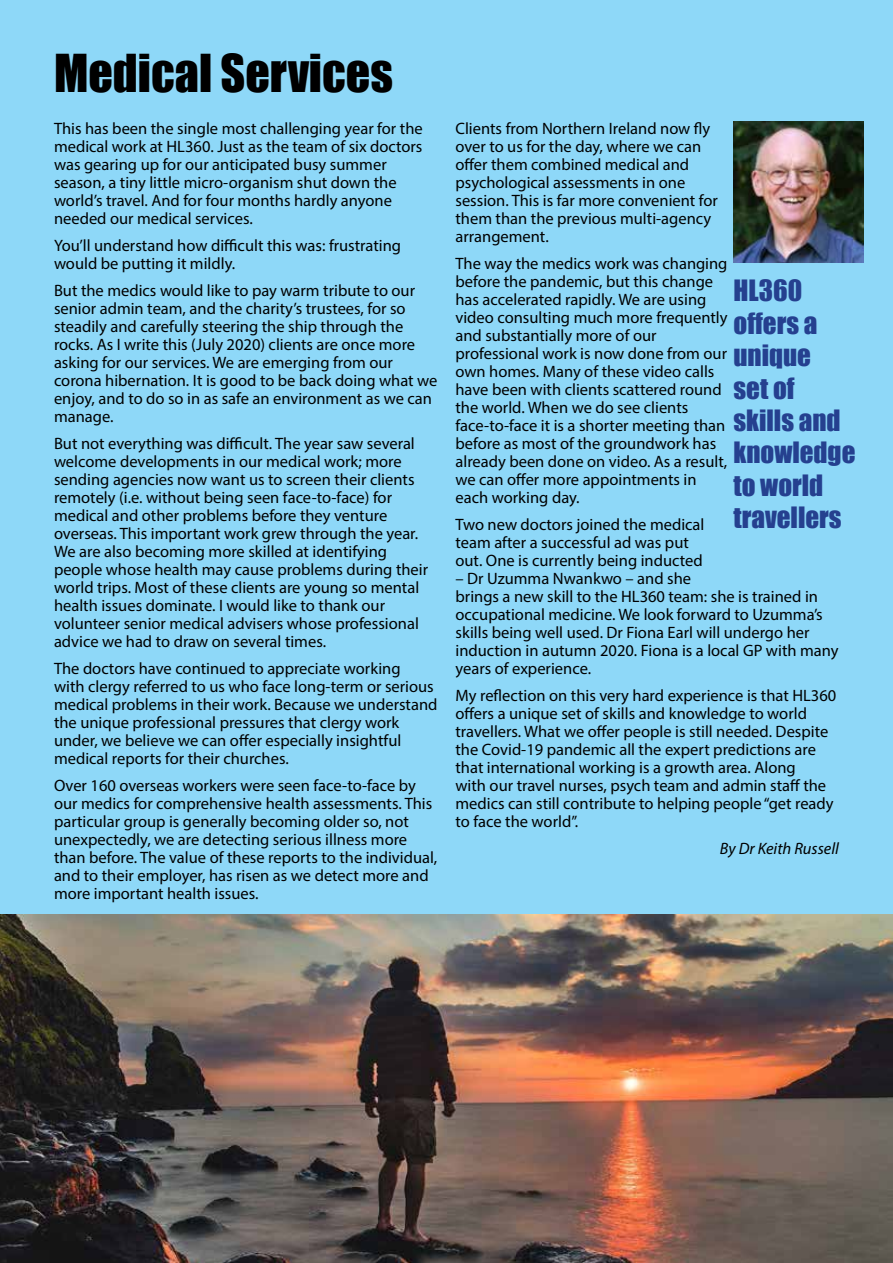
<style>
.page{position:relative;width:893px;height:1263px;background:#8ed8f8}
.page>*{position:absolute;margin:0;border:0;box-sizing:border-box;transform-origin:0 0}
.t1{font:48px "Impact";color:#000}
.t2{font:27px/32.4px "Impact";color:#25408f}
.t3{font:16.5px/18px "Myriad Pro";color:#000}
.t4{font:italic 16.5px "Myriad Pro";color:#000}
</style>
<div class="page">
<img style="left:733px;top:121px;width:130px;height:141px">
<img style="left:0;top:914px;width:893px;height:349px">
<h1 class="t1" style="left:54px;top:36px;width:340px">Medical Services</h1>
<p class="t3" style="left:54px;top:119px;width:370px">This has been the single most challenging year for the medical work at HL360. Just as the team of six doctors was gearing up for our anticipated busy summer season, a tiny little micro-organism shut down the world’s travel. And for four months hardly anyone needed our medical services.</p>
<p class="t3" style="left:54px;top:236px;width:349px">You’ll understand how difficult this was: frustrating would be putting it mildly.</p>
<p class="t3" style="left:54px;top:281px;width:385px">But the medics would like to pay warm tribute to our senior admin team, and the charity’s trustees, for so steadily and carefully steering the ship through the rocks. As I write this (July 2020) clients are once more asking for our services. We are emerging from our corona hibernation. It is good to be back doing what we enjoy, and to do so in as safe an environment as we can manage.</p>
<p class="t3" style="left:54px;top:434px;width:376px">But not everything was difficult. The year saw several welcome developments in our medical work; more sending agencies now want us to screen their clients remotely (i.e. without being seen face-to-face) for medical and other problems before they venture overseas. This important work grew through the year.<br>We are also becoming more skilled at identifying people whose health may cause problems during their world trips. Most of these clients are young so mental health issues dominate. I would like to thank our volunteer senior medical advisers whose professional advice we had to draw on several times.</p>
<p class="t3" style="left:54px;top:659px;width:385px">The doctors have continued to appreciate working<br>with clergy referred to us who face long-term or serious medical problems in their work. Because we understand the unique professional pressures that clergy work under, we believe we can offer especially insightful medical reports for their churches.</p>
<p class="t3" style="left:54px;top:776px;width:385px">Over 160 overseas workers were seen face-to-face by our medics for comprehensive health assessments. This particular group is generally becoming older so, not unexpectedly, we are detecting serious illness more than before. The value of these reports to the individual, and to their employer, has risen as we detect more and more important health issues.</p>
<p class="t3" style="left:455px;top:119px;width:264px">Clients from Northern Ireland now fly over to us for the day, where we can offer them combined medical and psychological assessments in one session. This is far more convenient for them than the previous multi-agency arrangement.</p>
<p class="t3" style="left:455px;top:254px;width:274px">The way the medics work was changing before the pandemic, but this change has accelerated rapidly. We are using video consulting much more frequently and substantially more of our professional work is now done from our own homes. Many of these video calls have been with clients scattered round the world. When we do see clients face-to-face it is a shorter meeting than before as most of the groundwork has already been done on video. As a result, we can offer more appointments in each working day.</p>
<p class="t3" style="left:455px;top:515px;width:250px">Two new doctors joined the medical team after a successful ad was put out. One is currently being inducted</p>
<p class="t3" style="left:455px;top:569px;width:385px">– Dr Uzumma Nwankwo – and she<br>brings a new skill to the HL360 team: she is trained in occupational medicine. We look forward to Uzumma’s skills being well used. Dr Fiona Earl will undergo her induction in autumn 2020. Fiona is a local GP with many years of experience.</p>
<p class="t3" style="left:455px;top:686px;width:382px">My reflection on this very hard experience is that HL360 offers a unique set of skills and knowledge to world travellers. What we offer people is still needed. Despite the Covid-19 pandemic all the expert predictions are that international working is a growth area. Along<br>with our travel nurses, psych team and admin staff the medics can still contribute to helping people “get ready to face the world”.</p>
<p class="t4" style="left:720px;top:838px;width:121px">By Dr Keith Russell</p>
<h2 class="t2" style="left:733px;top:274px;width:123px">HL360 offers a unique<br>set of skills and knowledge to world travellers</h2>
</div>
